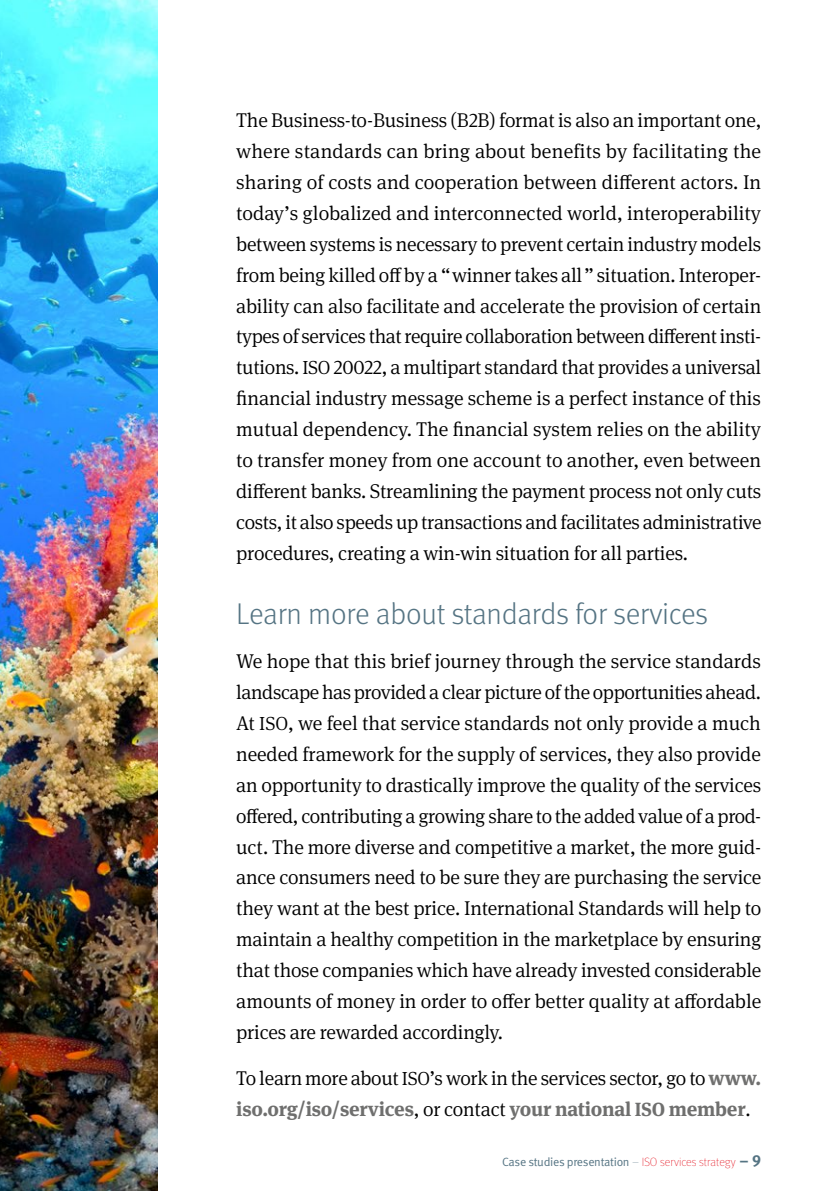
<style>
.page{position:relative;width:840px;height:1191px;background:#fff}
.page>*{position:absolute;margin:0;border:0;box-sizing:border-box;transform-origin:0 0}
.t1{font:300 30px "Meta Pro";letter-spacing:-.01em;color:#557483}
.t2{font:300 20px/30.8px "Meta Serif Pro";letter-spacing:-.01em;color:#000;text-align:justify}
.t3{font:12px "Meta Pro Norm";letter-spacing:-.025em;color:#557483}
.s1{font-size:19px}
.s2{font-weight:700;color:#6f6f6e}
.s3{font-weight:700;font-size:19px;color:#6f6f6e}
.s4{font-family:"Meta Pro";font-weight:100}
.s5{font-family:"Meta Pro";font-weight:100;color:#e3000f}
.s6{font-family:"Meta Pro";font-weight:700;font-size:16px}
</style>
<div class="page">
<img style="left:0;top:0;width:157px;height:1191px">
<p class="t2" style="left:236px;top:104px;width:526px">The Business-to-Business (B2B) format is also an important one, where standards can bring about benefits by facilitating the sharing of costs and cooperation between different actors. In today’s globalized and interconnected world, interoperability between systems is necessary to prevent certain industry models from being killed off by a “winner takes all” situation. Interoper&shy;ability can also facilitate and accelerate the provision of certain types of services that require collaboration between different insti&shy;tutions. <span class="s1">ISO</span> 20022, a multipart standard that provides a universal financial industry message scheme is a perfect instance of this mutual dependency. The financial system relies on the ability to transfer money from one account to another, even between different banks. Streamlining the payment process not only cuts costs, it also speeds up transactions and facilitates administrative procedures, creating a win-win situation for all parties.</p>
<h1 class="t1" style="left:236px;top:592px;width:473px">Learn more about standards for services</h1>
<p class="t2" style="left:236px;top:644px;width:526px">We hope that this brief journey through the service standards landscape has provided a clear picture of the opportunities ahead.<br>At <span class="s1">ISO</span>, we feel that service standards not only provide a much needed framework for the supply of services, they also provide an opportunity to drastically improve the quality of the services offered, contributing a growing share to the added value of a prod&shy;uct. The more diverse and competitive a market, the more guid&shy;ance consumers need to be sure they are purchasing the service they want at the best price. International Standards will help to maintain a healthy competition in the marketplace by ensuring that those companies which have already invested considerable amounts of money in order to offer better quality at affordable prices are rewarded accordingly.</p>
<p class="t2" style="left:236px;top:1062px;width:526px">To learn more about <span class="s1">ISO</span>’s work in the services sector, go to <span class="s2">www. iso.org/iso/services</span>, or contact <span class="s2">your national</span> <span class="s3">ISO</span> <span class="s2">member</span>.</p>
<p class="t3" style="left:502px;top:1152px;width:260px">Case studies presentation <span class="s4">–</span> <span class="s5">ISO services strategy</span> <span class="s6">– 9</span></p>
</div>
